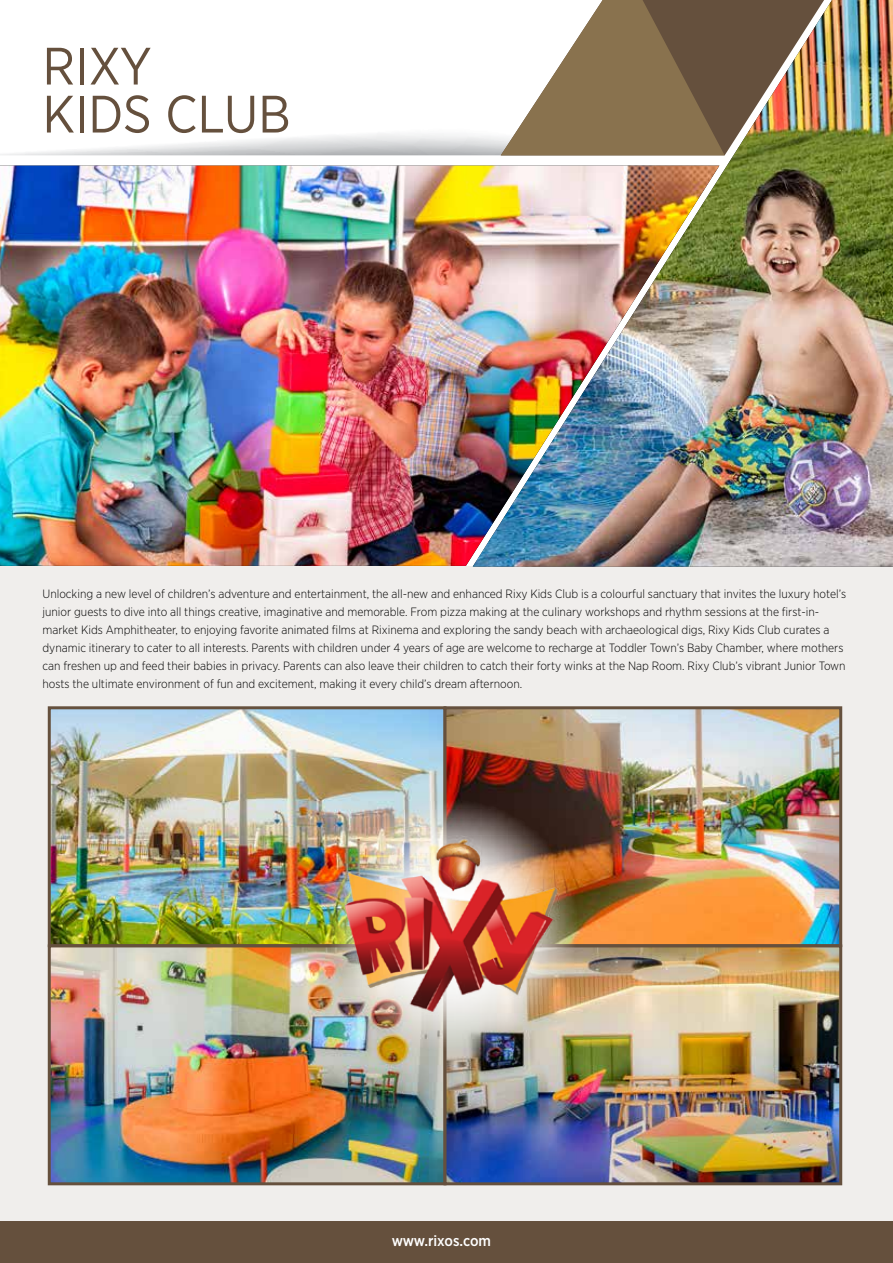
<style>
.page{position:relative;width:893px;height:1263px;background:#fff}
.page>*{position:absolute;margin:0;border:0;box-sizing:border-box;transform-origin:0 0}
.t1{font:52.5px/48px "Gotham Narrow";color:#65503d}
.t2{font:500 15px "Gotham Narrow";letter-spacing:-.005em;color:#fff}
.t3{font:300 12px/18px "Gotham Narrow";color:#000}
</style>
<div class="page">
<div style="left:0;top:1221px;width:893px;height:42px;background:#65503d"></div>
<div style="left:0;top:566px;width:893px;height:655px;background:#f0eeec"></div>
<img style="left:0;top:166px;width:473px;height:400px">
<img style="left:473px;top:0;width:420px;height:567px">
<img style="left:52px;top:710px;width:390px;height:233px">
<div style="left:48px;top:706px;width:398px;height:241px;border:3px solid #65503d"></div>
<img style="left:447px;top:710px;width:391px;height:233px">
<div style="left:443px;top:706px;width:399px;height:241px;border:3px solid #65503d"></div>
<img style="left:52px;top:948px;width:390px;height:233px">
<div style="left:48px;top:944px;width:398px;height:241px;border:3px solid #65503d"></div>
<img style="left:447px;top:948px;width:391px;height:233px">
<div style="left:443px;top:944px;width:399px;height:241px;border:3px solid #65503d"></div>
<img style="left:240px;top:742px;width:413px;height:365px">
<h1 class="t1" style="left:43px;top:41px;width:250px">RIXY<br>KIDS CLUB</h1>
<p class="t3" style="left:43px;top:585px;width:805px">Unlocking a new level of children’s adventure and entertainment, the all-new and enhanced Rixy Kids Club is a colourful sanctuary that invites the luxury hotel’s junior guests to dive into all things creative, imaginative and memorable. From pizza making at the culinary workshops and rhythm sessions at the first-in&shy;market Kids Amphitheater, to enjoying favorite animated films at Rixinema and exploring the sandy beach with archaeological digs, Rixy Kids Club curates a dynamic itinerary to cater to all interests. Parents with children under 4 years of age are welcome to recharge at Toddler Town’s Baby Chamber, where mothers can freshen up and feed their babies in privacy. Parents can also leave their children to catch their forty winks at the Nap Room. Rixy Club’s vibrant Junior Town hosts the ultimate environment of fun and excitement, making it every child’s dream afternoon.</p>
<p class="t2" style="left:392px;top:1231px;width:101px">www.rixos.com</p>
</div>
